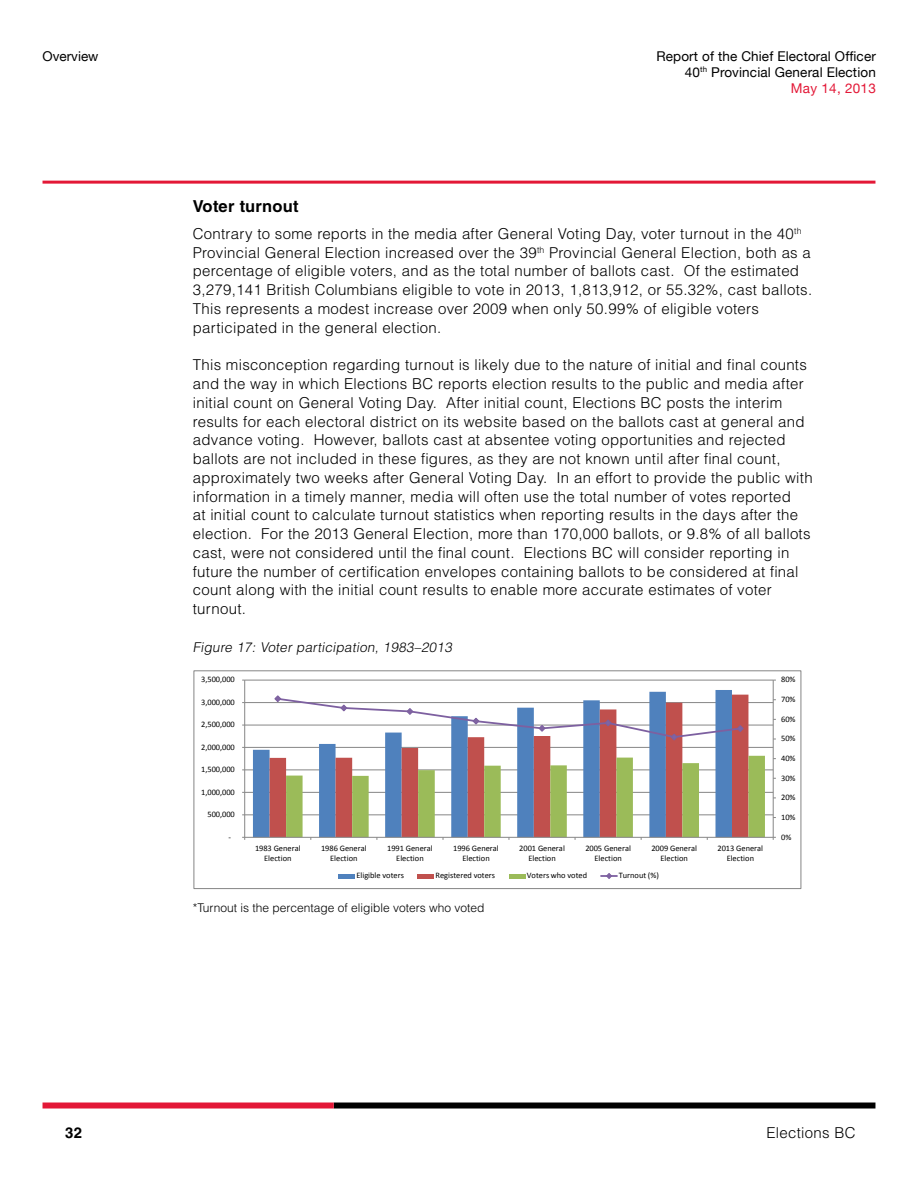
<style>
.page{position:relative;width:918px;height:1188px;background:#fff}
.page>*{position:absolute;margin:0;border:0;box-sizing:border-box;transform-origin:0 0}
.Sec1-SubHeading-01{font:700 16.5px "Helvetica LT Std";letter-spacing:.02em;color:#000}
.BodyText{font:300 15px/18.8px "Helvetica LT Std";letter-spacing:.02em;color:#000}
.t1{font:700 15px "Helvetica LT Std";color:#000}
.t2{font:13.5px/16.2px "Helvetica Neue LT";letter-spacing:.01em;color:#000;text-align:right}
.Sec1-SubHeading-02{font:italic 300 13.5px "Helvetica LT Std";color:#000}
.footnote{font:300 12px "Helvetica LT Std";color:#000}
.t3{font:8.4px/10.2px "Calibri";color:#000;text-align:center}
.s1{color:#e31837}
</style>
<div class="page">
<hr style="left:43px;top:181px;width:832px;height:3px;background:#e31837">
<div style="left:334px;top:1103px;width:541px;height:6px;background:#000"></div>
<div style="left:43px;top:1103px;width:291px;height:6px;background:#e31837"></div>
<hr style="left:245px;top:815px;width:528px;height:1px;background:#868686">
<hr style="left:245px;top:792px;width:528px;height:1px;background:#868686">
<hr style="left:245px;top:770px;width:528px;height:1px;background:#868686">
<hr style="left:245px;top:747px;width:528px;height:1px;background:#868686">
<hr style="left:245px;top:725px;width:528px;height:1px;background:#868686">
<hr style="left:245px;top:702px;width:528px;height:1px;background:#868686">
<hr style="left:245px;top:680px;width:528px;height:1px;background:#868686">
<svg style="left:253px;top:690px;width:479px;height:147px"></svg>
<svg style="left:270px;top:695px;width:478px;height:142px"></svg>
<hr style="left:773px;top:680px;width:1px;height:157px;background:#868686">
<hr style="left:244px;top:680px;width:1px;height:157px;background:#868686">
<hr style="left:245px;top:837px;width:528px;height:1px;background:#868686">
<svg style="left:286px;top:756px;width:479px;height:84px"></svg>
<svg style="left:274px;top:695px;width:470px;height:46px"></svg>
<hr style="left:339px;top:874px;width:16px;height:4px;background:#4f81bd">
<hr style="left:418px;top:874px;width:16px;height:4px;background:#c0504d">
<hr style="left:509px;top:874px;width:16px;height:4px;background:#9bbb59">
<svg style="left:601px;top:873px;width:16px;height:6px"></svg>
<div style="left:194px;top:670px;width:607px;height:219px;border:1px solid #868686"></div>
<p class="t2" style="left:43px;top:48px;width:57px">Overview</p>
<p class="t2" style="left:656px;top:48px;width:221px">Report of the Chief Electoral Officer<br>40<sup>th</sup> Provincial General Election<br><span class="s1">May 14, 2013</span></p>
<h1 class="Sec1-SubHeading-01" style="left:193px;top:196px;width:108px">Voter turnout</h1>
<p class="BodyText" style="left:193px;top:224px;width:621px">Contrary to some reports in the media after General Voting Day, voter turnout in the 40<sup>th </sup>Provincial General Election increased over the 39<sup>th</sup> Provincial General Election, both as a percentage of eligible voters, and as the total number of ballots cast. Of the estimated 3,279,141 British Columbians eligible to vote in 2013, 1,813,912, or 55.32%, cast ballots.<br>This represents a modest increase over 2009 when only 50.99% of eligible voters participated in the general election.</p>
<p class="BodyText" style="left:193px;top:356px;width:621px">This misconception regarding turnout is likely due to the nature of initial and final counts and the way in which Elections BC reports election results to the public and media after initial count on General Voting Day. After initial count, Elections BC posts the interim results for each electoral district on its website based on the ballots cast at general and advance voting. However, ballots cast at absentee voting opportunities and rejected ballots are not included in these figures, as they are not known until after final count, approximately two weeks after General Voting Day. In an effort to provide the public with information in a timely manner, media will often use the total number of votes reported<br>at initial count to calculate turnout statistics when reporting results in the days after the election. For the 2013 General Election, more than 170,000 ballots, or 9.8% of all ballots cast, were not considered until the final count. Elections BC will consider reporting in future the number of certification envelopes containing ballots to be considered at final count along with the initial count results to enable more accurate estimates of voter turnout.</p>
<h2 class="Sec1-SubHeading-02" style="left:193px;top:639px;width:263px">Figure 17: Voter participation, 1983–2013</h2>
<p class="t3" style="left:201px;top:675px;width:35px">3,500,000</p>
<p class="t3" style="left:201px;top:697px;width:35px">3,000,000</p>
<p class="t3" style="left:201px;top:720px;width:35px">2,500,000</p>
<p class="t3" style="left:201px;top:742px;width:35px">2,000,000</p>
<p class="t3" style="left:201px;top:764px;width:35px">1,500,000</p>
<p class="t3" style="left:201px;top:787px;width:35px">1,000,000</p>
<p class="t3" style="left:208px;top:809px;width:29px">500,000</p>
<p class="t3" style="left:229px;top:832px;width:4px">-</p>
<p class="t3" style="left:255px;top:843px;width:47px">1983 General<br>Election</p>
<p class="t3" style="left:321px;top:843px;width:47px">1986 General<br>Election</p>
<p class="t3" style="left:387px;top:843px;width:47px">1991 General<br>Election</p>
<p class="t3" style="left:453px;top:843px;width:47px">1996 General<br>Election</p>
<p class="t3" style="left:519px;top:843px;width:47px">2001 General<br>Election</p>
<p class="t3" style="left:585px;top:843px;width:47px">2005 General<br>Election</p>
<p class="t3" style="left:651px;top:843px;width:47px">2009 General<br>Election</p>
<p class="t3" style="left:718px;top:843px;width:47px">2013 General<br>Election</p>
<p class="t3" style="left:356px;top:871px;width:49px">Eligible voters</p>
<p class="t3" style="left:436px;top:871px;width:61px">Registered voters</p>
<p class="t3" style="left:527px;top:871px;width:62px">Voters who voted</p>
<p class="t3" style="left:619px;top:871px;width:42px">Turnout (%)</p>
<p class="footnote" style="left:193px;top:901px;width:293px">*Turnout is the percentage of eligible voters who voted</p>
<p class="t3" style="left:781px;top:675px;width:16px">80%</p>
<p class="t3" style="left:781px;top:694px;width:16px">70%</p>
<p class="t3" style="left:781px;top:714px;width:16px">60%</p>
<p class="t3" style="left:781px;top:734px;width:16px">50%</p>
<p class="t3" style="left:781px;top:753px;width:16px">40%</p>
<p class="t3" style="left:781px;top:773px;width:16px">30%</p>
<p class="t3" style="left:781px;top:793px;width:16px">20%</p>
<p class="t3" style="left:781px;top:812px;width:16px">10%</p>
<p class="t3" style="left:781px;top:832px;width:12px">0%</p>
<p class="t1" style="left:65px;top:1123px;width:18px">32</p>
<p class="BodyText" style="left:766px;top:1123px;width:91px">Elections BC</p>
</div>
